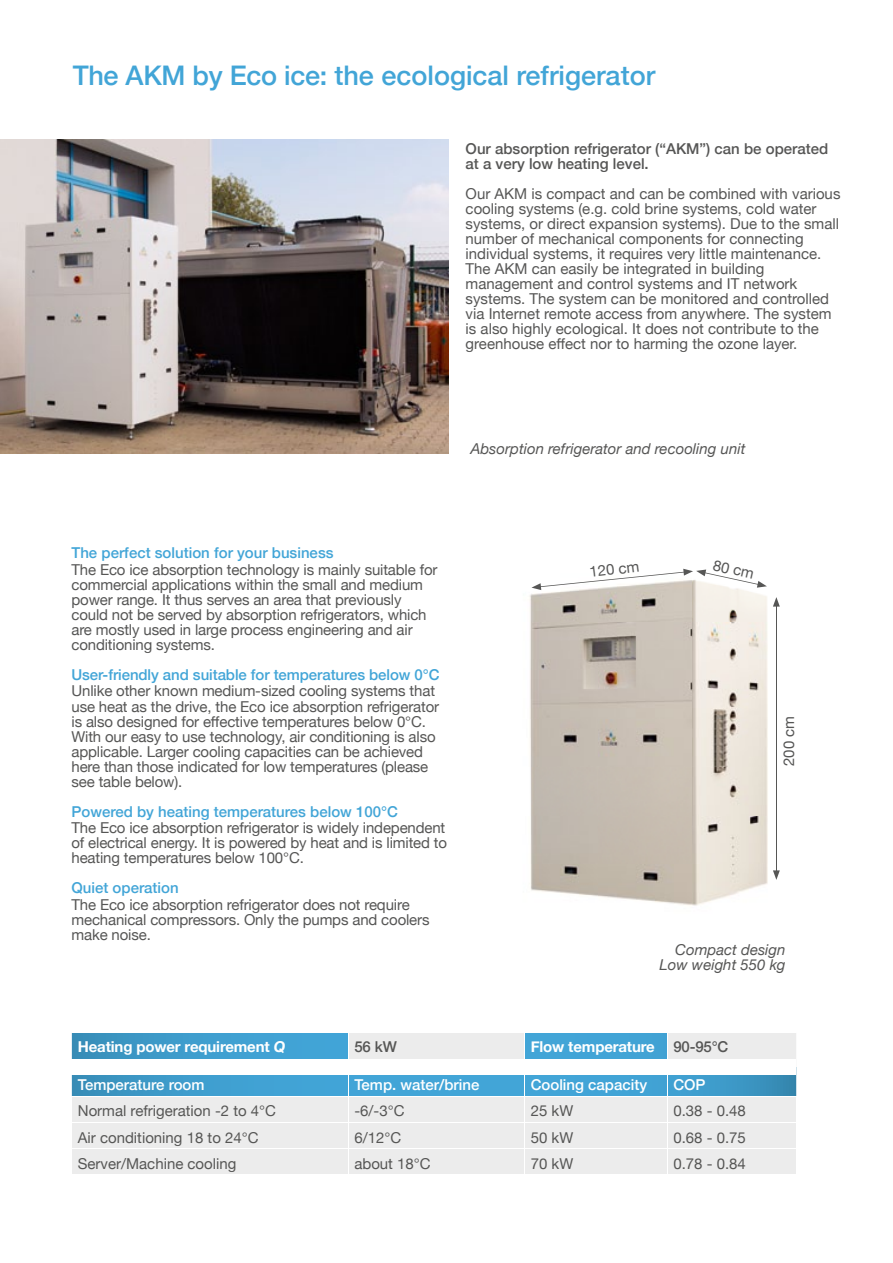
<style>
.page{position:relative;width:893px;height:1263px;background:#fff}
.page>*{position:absolute;margin:0;border:0;box-sizing:border-box;transform-origin:0 0}
.t1{font:500 27px "Helvetica Neue";color:#42a5d7}
.t2{font:15px/15px "Helvetica Neue";letter-spacing:-.01em;color:#565655}
.t3{font:500 15px "Helvetica Neue";color:#42a5d7}
.t4{font:500 15px/15px "Helvetica Neue";color:#565655}
.t5{font:italic 15px/15px "Helvetica Neue";color:#565655;text-align:right}
.t6{font:500 15px "Helvetica Neue";color:#fff}
.t7{font:700 15px "Helvetica Neue";letter-spacing:-.01em;color:#fff}
.s1{font-style:italic}
.s2{font-weight:500;color:#565655}
</style>
<div class="page">
<svg style="left:72px;top:1033px;width:276px;height:62px;background:#429ecd"></svg>
<div style="left:72px;top:1097px;width:276px;height:77px;background:#ececec"></div>
<hr style="left:71px;top:1122px;width:277px;height:1px;background:#fff">
<hr style="left:71px;top:1148px;width:277px;height:1px;background:#fff">
<div style="left:72px;top:1059px;width:276px;height:15px;background:#fff"></div>
<svg style="left:349px;top:1033px;width:448px;height:141px;background:#cbdfe9"></svg>
<img style="left:529px;top:590px;width:239px;height:316px">
<hr style="left:776px;top:604px;width:1px;height:269px;background:#565655">
<svg style="left:773px;top:870px;width:7px;height:10px"></svg>
<svg style="left:773px;top:597px;width:7px;height:10px"></svg>
<svg style="left:531px;top:569px;width:236px;height:21px"></svg>
<img style="left:0;top:139px;width:449px;height:315px">
<h1 class="t1" style="left:73px;top:53px;width:584px">The AKM by Eco ice: the ecological refrigerator</h1>
<p class="t4" style="left:466px;top:140px;width:364px">Our absorption refrigerator (“AKM”) can be operated at a very low heating level.</p>
<p class="t2" style="left:466px;top:187px;width:376px">Our AKM is compact and can be combined with various cooling systems (e.g. cold brine systems, cold water systems, or direct expansion systems). Due to the small number of mechanical components for connecting individual systems, it requires very little maintenance.<br>The AKM can easily be integrated in building management and control systems and IT network systems. The system can be monitored and controlled via Internet remote access from anywhere. The system is also highly ecological. It does not contribute to the greenhouse effect nor to harming the ozone layer.</p>
<p class="t5" style="left:470px;top:442px;width:277px">Absorption refrigerator and recooling unit</p>
<p class="t3" style="left:71px;top:541px;width:264px">The perfect solution for your business</p>
<p class="t2" style="left:71px;top:563px;width:367px">The Eco ice absorption technology is mainly suitable for commercial applications within the small and medium power range. It thus serves an area that previously could not be served by absorption refrigerators, which are mostly used in large process engineering and air conditioning systems.</p>
<p class="t3" style="left:71px;top:663px;width:370px">User-friendly and suitable for temperatures below 0°C</p>
<p class="t2" style="left:71px;top:684px;width:369px">Unlike other known medium-sized cooling systems that use heat as the drive, the Eco ice absorption refrigerator is also designed for effective temperatures below 0°C.<br>With our easy to use technology, air conditioning is also applicable. Larger cooling capacities can be achieved here than those indicated for low temperatures (please see table below).</p>
<p class="t3" style="left:71px;top:799px;width:328px">Powered by heating temperatures below 100°C</p>
<p class="t2" style="left:71px;top:821px;width:377px;text-align:justify">The Eco ice absorption refrigerator is widely independent of electrical energy. It is powered by heat and is limited to heating temperatures below 100°C.</p>
<p class="t3" style="left:71px;top:876px;width:109px">Quiet operation</p>
<p class="t2" style="left:71px;top:897px;width:360px">The Eco ice absorption refrigerator does not require mechanical compressors. Only the pumps and coolers make noise.</p>
<p class="t2" style="left:589px;top:565px;width:52px;rotate:-7deg">120 cm</p>
<p class="t2" style="left:715px;top:558px;width:43px;rotate:13deg">80 cm</p>
<p class="t2" style="left:782px;top:766px;width:52px;rotate:-90deg">200 cm</p>
<p class="t5" style="left:659px;top:942px;width:128px">Compact design<br>Low weight 550 kg</p>
<p class="t7" style="left:78px;top:1035px;width:209px">Heating power requirement <span class="s1">Q</span></p>
<p class="t4" style="left:354px;top:1038px;width:44px">56 kW</p>
<p class="t7" style="left:531px;top:1035px;width:199px">Flow temperature <span class="s2">90-95°C</span></p>
<p class="t6" style="left:78px;top:1073px;width:128px">Temperature room</p>
<p class="t6" style="left:354px;top:1073px;width:127px">Temp. water/brine</p>
<p class="t6" style="left:531px;top:1073px;width:118px">Cooling capacity</p>
<p class="t6" style="left:673px;top:1073px;width:34px">COP</p>
<p class="t2" style="left:78px;top:1104px;width:200px">Normal refrigeration -2 to 4°C</p>
<p class="t2" style="left:354px;top:1104px;width:52px">-6/-3°C</p>
<p class="t2" style="left:531px;top:1104px;width:44px">25 kW</p>
<p class="t2" style="left:673px;top:1104px;width:74px">0.38 - 0.48</p>
<p class="t2" style="left:78px;top:1130px;width:182px">Air conditioning 18 to 24°C</p>
<p class="t2" style="left:354px;top:1130px;width:48px">6/12°C</p>
<p class="t2" style="left:531px;top:1130px;width:44px">50 kW</p>
<p class="t2" style="left:673px;top:1130px;width:74px">0.68 - 0.75</p>
<p class="t2" style="left:78px;top:1157px;width:160px">Server/Machine cooling</p>
<p class="t2" style="left:354px;top:1157px;width:78px">about 18°C</p>
<p class="t2" style="left:531px;top:1157px;width:44px">70 kW</p>
<p class="t2" style="left:673px;top:1157px;width:74px">0.78 - 0.84</p>
</div>
